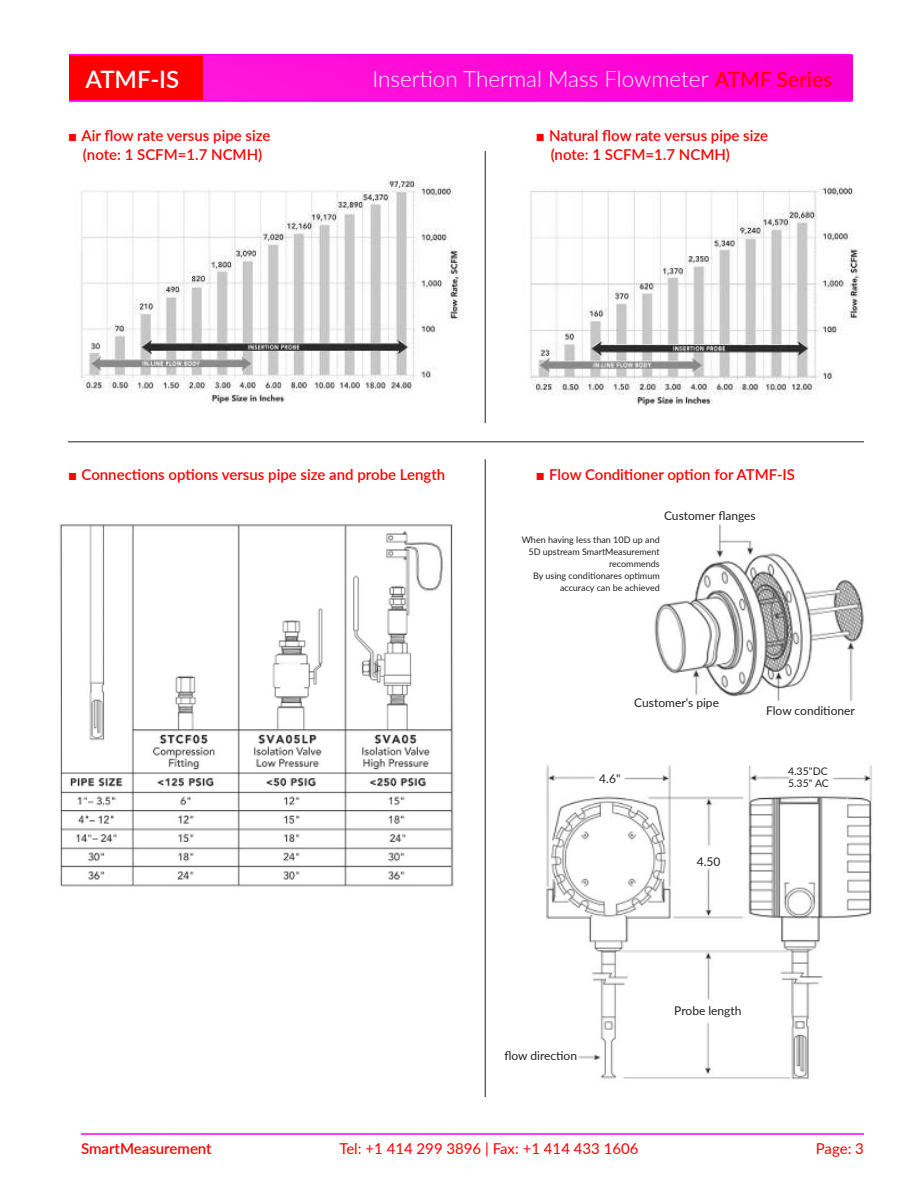
<style>
.page{position:relative;width:918px;height:1188px;background:#fff}
.page>*{position:absolute;margin:0;border:0;box-sizing:border-box;transform-origin:0 0}
.t1{font:600 24px "Lato";color:#fff}
.t2{font:300 22.5px "Lato";color:#fff}
.t3{font:600 15px/19.5px "Lato";color:#f00}
.t4{font:15px "Lato";color:#f00}
.t5{font:12px "Lato";color:#231f20}
.t6{font:10.5px/12px "Lato";color:#231f20}
.t7{font:9px/12px "Lato";color:#231f20;text-align:right}
.s1{font-weight:600;font-size:21px;color:#f00}
.s2{font-family:"Microsoft Ya Hei";font-weight:400}
</style>
<div class="page">
<hr style="left:81px;top:1133px;width:783px;height:2px;background:#f0f">
<div style="left:69px;top:55px;width:134px;height:46px;background:#f00"></div>
<div style="left:203px;top:55px;width:649px;height:46px;background:#ff0ad7"></div>
<hr style="left:69px;top:100px;width:783px;height:2px;background:#f0f">
<hr style="left:69px;top:54px;width:783px;height:1px;background:#f0f">
<hr style="left:68px;top:441px;width:796px;height:1px;background:#231f20">
<img style="left:80px;top:176px;width:384px;height:228px">
<img style="left:530px;top:187px;width:331px;height:220px">
<img style="left:59px;top:524px;width:395px;height:363px">
<img style="left:654px;top:524px;width:210px;height:178px">
<img style="left:546px;top:765px;width:327px;height:317px">
<hr style="left:485px;top:459px;width:1px;height:638px;background:#231f20">
<hr style="left:485px;top:151px;width:1px;height:272px;background:#231f20">
<h1 class="t1" style="left:86px;top:69px;width:95px">ATMF-IS</h1>
<h2 class="t2" style="left:373px;top:64px;width:461px">Insertion Thermal Mass Flowmeter <span class="s1">ATMF Series</span></h2>
<p class="t3" style="left:68px;top:125px;width:204px;text-align:center"><span class="s2">■</span> Air flow rate versus pipe size (note: 1 SCFM=1.7 NCMH)</p>
<p class="t3" style="left:551px;top:125px;width:219px;text-indent:-15px"><span class="s2">■</span> Natural flow rate versus pipe size (note: 1 SCFM=1.7 NCMH)</p>
<p class="t3" style="left:68px;top:464px;width:379px"><span class="s2">■</span> Connections options versus pipe size and probe Length</p>
<p class="t3" style="left:536px;top:464px;width:261px"><span class="s2">■</span> Flow Conditioner option for ATMF-IS</p>
<p class="t5" style="left:664px;top:507px;width:93px">Customer flanges</p>
<p class="t7" style="left:522px;top:534px;width:140px">When having less than 10D up and<br>5D upstream SmartMeasurement recommends<br>By using conditionares optimum accuracy can be achieved</p>
<p class="t5" style="left:634px;top:698px;width:86px">Customer's pipe</p>
<p class="t5" style="left:599px;top:774px;width:23px">4.6"</p>
<p class="t5" style="left:697px;top:856px;width:25px">4.50</p>
<p class="t5" style="left:766px;top:703px;width:90px">Flow conditioner</p>
<p class="t6" style="left:788px;top:766px;width:42px">4.35"DC<br>5.35" AC</p>
<p class="t5" style="left:504px;top:1047px;width:74px">flow direction</p>
<p class="t5" style="left:674px;top:1006px;width:69px">Probe length</p>
<p class="t3" style="left:81px;top:1139px;width:132px">SmartMeasurement</p>
<p class="t4" style="left:339px;top:1142px;width:301px">Tel: +1 414 299 3896 | Fax: +1 414 433 1606</p>
<p class="t4" style="left:816px;top:1142px;width:50px">Page: 3</p>
</div>
